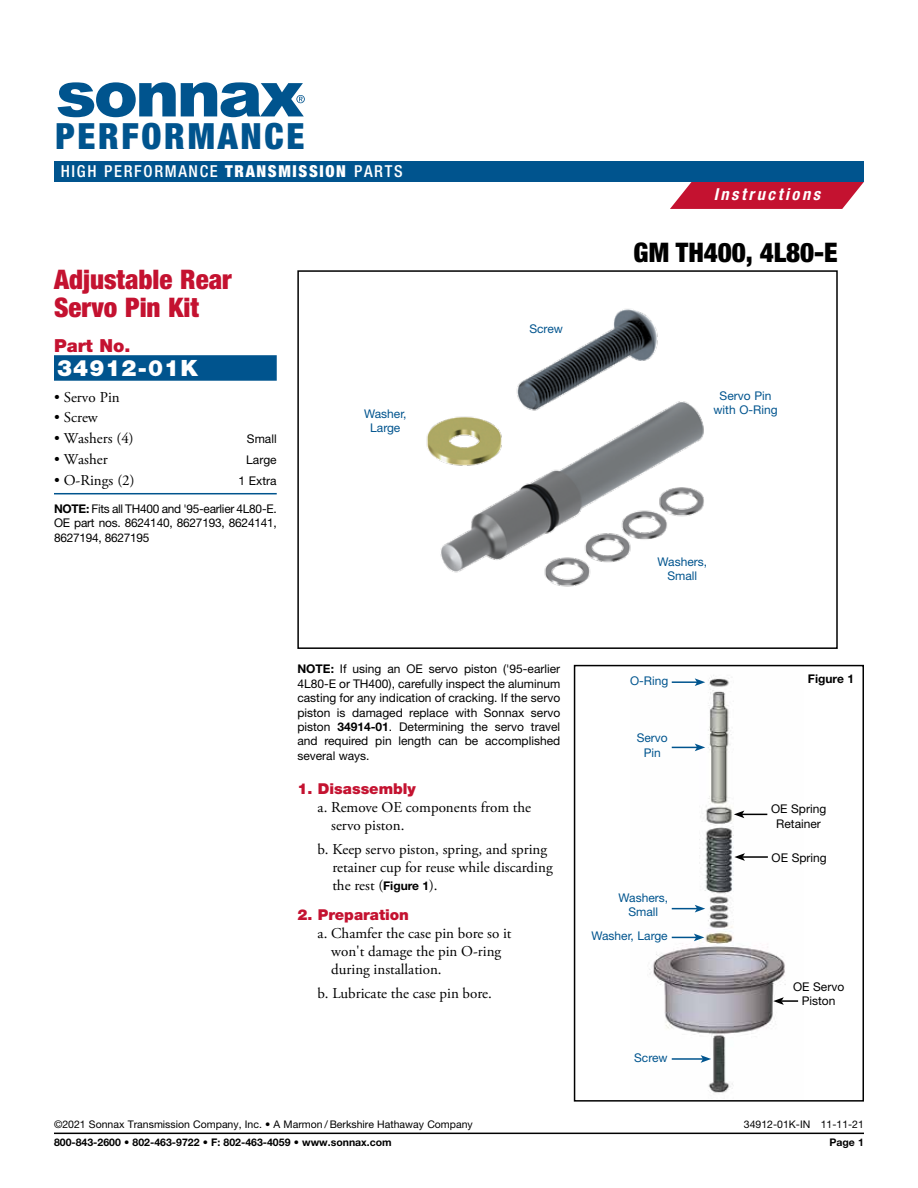
<style>
.page{position:relative;width:918px;height:1188px;background:#fff}
.page>*{position:absolute;margin:0;border:0;box-sizing:border-box;transform-origin:0 0}
.t1{font:900 condensed 36.15px "Helvetica Neue LT Std";letter-spacing:.075em;color:#00548e}
.t2{font:900 condensed 27px/27.8px "Helvetica Neue LT Std";color:#c41230}
.t3{font:900 condensed 27px "Helvetica Neue LT Std";color:#000}
.t4{font:900 22.5px "Helvetica Neue LT Std";letter-spacing:.05em;color:#fff}
.t5{font:900 18px "Helvetica Neue LT Std";color:#c41230}
.t6{font:500 condensed 16.5px "Helvetica Neue LT Std";letter-spacing:.1em;color:#fff}
.t7{font:italic 700 condensed 16.5px "Helvetica Neue LT Std";letter-spacing:.155em;color:#fff}
.t8{font:15px/18px "Adobe Garamond Pro";color:#000}
.t9{font:900 15px "Helvetica Neue LT Std";color:#c41230}
.t10{font:12px/14.4px "Helvetica Neue LT Std";color:#000;text-align:justify}
.t11{font:12px/14.4px "Helvetica Neue LT Std";color:#00548e;text-align:center}
.t12{font:700 12px "Helvetica Neue LT Std";color:#000}
.t13{font:10.5px "Helvetica Neue LT Std";color:#000}
.t14{font:700 10.5px "Helvetica Neue LT Std";color:#000}
.s1{font-weight:900}
.s2{font-weight:700}
.s3{font-family:"Helvetica Neue LT Std";font-weight:700;font-size:12px}
</style>
<div class="page">
<img style="left:426px;top:309px;width:278px;height:278px">
<div style="left:297px;top:270px;width:541px;height:379px;border:2px solid #000"></div>
<div style="left:54px;top:355px;width:223px;height:26px;background:#00548e"></div>
<hr style="left:54px;top:493px;width:223px;height:1px;background:#00548e">
<img style="left:649px;top:675px;width:150px;height:418px">
<div style="left:574px;top:665px;width:290px;height:437px;border:2px solid #000"></div>
<hr style="left:672px;top:681px;width:25px;height:2px;background:#00548e">
<svg style="left:695px;top:678px;width:10px;height:8px"></svg>
<svg style="left:672px;top:744px;width:33px;height:7px"></svg>
<svg style="left:734px;top:811px;width:33px;height:7px"></svg>
<hr style="left:743px;top:856px;width:25px;height:2px;background:#000">
<svg style="left:734px;top:853px;width:11px;height:8px"></svg>
<svg style="left:672px;top:905px;width:33px;height:7px"></svg>
<svg style="left:672px;top:934px;width:32px;height:7px"></svg>
<svg style="left:773px;top:997px;width:25px;height:8px"></svg>
<hr style="left:672px;top:1058px;width:31px;height:2px;background:#00548e">
<svg style="left:701px;top:1055px;width:10px;height:8px"></svg>
<hr style="left:54px;top:1133px;width:810px;height:1px;background:#000">
<svg style="left:670px;top:182px;width:194px;height:27px;background:#ca2c47"></svg>
<div style="left:54px;top:161px;width:810px;height:21px;background:#00548e"></div>
<svg style="left:58px;top:82px;width:247px;height:35px"></svg>
<h1 class="t1" style="left:56px;top:114px;width:250px">PERFORMANCE</h1>
<h3 class="t6" style="left:61px;top:162px;width:343px">HIGH PERFORMANCE <span class="s1">TRANSMISSION</span> PARTS</h3>
<h2 class="t2" style="left:54px;top:265px;width:179px">Adjustable Rear<br>Servo Pin Kit</h2>
<h3 class="t5" style="left:54px;top:335px;width:78px">Part No.</h3>
<h3 class="t4" style="left:57px;top:355px;width:142px">34912-01K</h3>
<p class="t8" style="left:54px;top:388px;width:67px">• Servo Pin</p>
<p class="t8" style="left:54px;top:409px;width:45px">• Screw</p>
<p class="t8" style="left:54px;top:430px;width:81px">• Washers (4)</p>
<p class="t10" style="left:247px;top:432px;width:31px">Small</p>
<p class="t8" style="left:54px;top:451px;width:55px">• Washer</p>
<p class="t10" style="left:246px;top:452px;width:32px">Large</p>
<p class="t8" style="left:54px;top:472px;width:82px">• O-Rings (2)</p>
<p class="t10" style="left:239px;top:473px;width:40px">1 Extra</p>
<p class="t10" style="left:54px;top:501px;width:224px"><span class="s2">NOTE:</span> Fits all TH400 and '95-earlier 4L80-E.<br>OE part nos. 8624140, 8627193, 8624141, 8627194, 8627195</p>
<p class="t11" style="left:364px;top:406px;width:44px">Washer,<br>Large</p>
<p class="t11" style="left:529px;top:321px;width:35px">Screw</p>
<h3 class="t7" style="left:714px;top:185px;width:108px">Instructions</h3>
<h2 class="t3" style="left:634px;top:236px;width:206px">GM TH400, 4L80-E</h2>
<p class="t11" style="left:714px;top:388px;width:66px">Servo Pin with O-Ring</p>
<p class="t11" style="left:658px;top:554px;width:51px">Washers,<br>Small</p>
<p class="t10" style="left:297px;top:662px;width:264px"><span class="s2">NOTE:</span> If using an OE servo piston ('95-earlier 4L80-E or TH400), carefully inspect the aluminum casting for any indication of cracking. If the servo piston is damaged replace with Sonnax servo piston <span class="s2">34914-01</span>. Determining the servo travel and required pin length can be accomplished several ways.</p>
<p class="t9" style="left:297px;top:779px;width:120px">1. Disassembly</p>
<p class="t8" style="left:331px;top:798px;width:202px;text-indent:-14px">a. Remove OE components from the servo piston.</p>
<p class="t8" style="left:332px;top:840px;width:222px;text-indent:-15px">b. Keep servo piston, spring, and spring retainer cup for reuse while discarding the rest (<span class="s3">Figure 1</span>).</p>
<p class="t9" style="left:297px;top:906px;width:113px">2. Preparation</p>
<p class="t8" style="left:331px;top:925px;width:182px;text-indent:-14px">a. Chamfer the case pin bore so it won't damage the pin O-ring during installation.</p>
<p class="t8" style="left:318px;top:985px;width:176px">b. Lubricate the case pin bore.</p>
<p class="t11" style="left:630px;top:674px;width:40px">O-Ring</p>
<p class="t11" style="left:637px;top:731px;width:33px">Servo<br>Pin</p>
<p class="t11" style="left:619px;top:890px;width:51px">Washers,<br>Small</p>
<p class="t11" style="left:592px;top:928px;width:78px">Washer, Large</p>
<p class="t11" style="left:634px;top:1050px;width:35px">Screw</p>
<p class="t12" style="left:808px;top:672px;width:48px">Figure 1</p>
<p class="t10" style="left:771px;top:802px;width:57px;text-align:center">OE Spring<br>Retainer</p>
<p class="t10" style="left:772px;top:850px;width:57px">OE Spring</p>
<p class="t10" style="left:793px;top:979px;width:53px;text-align:center">OE Servo<br>Piston</p>
<p class="t13" style="left:54px;top:1118px;width:420px">©2021 Sonnax Transmission Company, Inc. • A Marmon / Berkshire Hathaway Company</p>
<p class="t13" style="left:744px;top:1118px;width:122px">34912-01K-IN 11-11-21</p>
<p class="t14" style="left:54px;top:1136px;width:339px">800-843-2600 • 802-463-9722 • F: 802-463-4059 • www.sonnax.com</p>
<p class="t14" style="left:829px;top:1136px;width:36px">Page 1</p>
</div>
